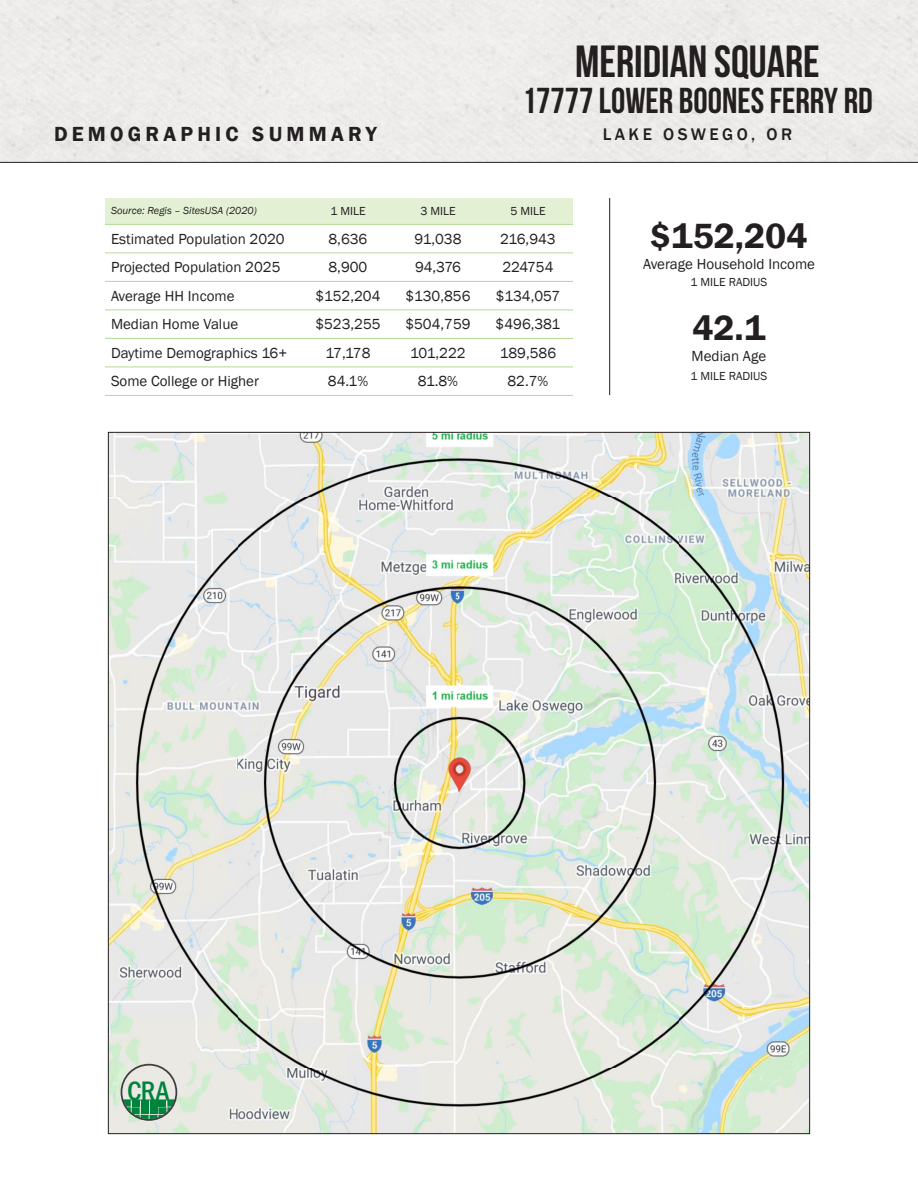
<style>
.page{position:relative;width:918px;height:1188px;background:#fff}
.page>*{position:absolute;margin:0;border:0;box-sizing:border-box;transform-origin:0 0}
.t1{font:45px "Bebas Neue";color:#231f20}
.t2{font:36px "Bebas Neue";color:#231f20}
.t3{font:600 36px "Franklin Gothic";color:#231f20}
.t4{font:500 condensed 27.75px "Franklin Gothic";color:#00843d}
.t5{font:600 21px "Franklin Gothic";letter-spacing:.2em;color:#231f20}
.t6{font:500 17.25px "Franklin Gothic";letter-spacing:.2em;color:#231f20}
.t7{font:15px "Franklin Gothic";color:#231f20}
.t8{font:12px "Franklin Gothic";color:#231f20}
.t9{font:italic 10.5px "Franklin Gothic";color:#231f20}
.s1{font-size:27.45px}
</style>
<div class="page">
<img style="left:110px;top:434px;width:698px;height:698px">
<svg style="left:121px;top:1064px;width:56px;height:57px;background:#aac5b2"></svg>
<hr style="left:609px;top:198px;width:1px;height:197px;background:#231f20">
<hr style="left:0;top:162px;width:918px;height:1px;background:#231f20">
<svg style="left:105px;top:198px;width:468px;height:55px"></svg>
<svg style="left:105px;top:280px;width:468px;height:87px"></svg>
<hr style="left:105px;top:224px;width:198px;height:1px;background:#b3da93">
<hr style="left:303px;top:224px;width:90px;height:1px;background:#b3da93">
<hr style="left:393px;top:224px;width:90px;height:1px;background:#b3da93">
<hr style="left:483px;top:224px;width:90px;height:1px;background:#b3da93">
<hr style="left:105px;top:253px;width:198px;height:1px;background:#b3da93">
<hr style="left:105px;top:281px;width:198px;height:1px;background:#b3da93">
<hr style="left:303px;top:253px;width:90px;height:1px;background:#b3da93">
<hr style="left:303px;top:281px;width:90px;height:1px;background:#b3da93">
<hr style="left:393px;top:253px;width:90px;height:1px;background:#b3da93">
<hr style="left:393px;top:281px;width:90px;height:1px;background:#b3da93">
<hr style="left:483px;top:253px;width:90px;height:1px;background:#b3da93">
<hr style="left:483px;top:281px;width:90px;height:1px;background:#b3da93">
<hr style="left:105px;top:310px;width:198px;height:1px;background:#b3da93">
<hr style="left:303px;top:310px;width:90px;height:1px;background:#b3da93">
<hr style="left:393px;top:310px;width:90px;height:1px;background:#b3da93">
<hr style="left:483px;top:310px;width:90px;height:1px;background:#b3da93">
<hr style="left:105px;top:338px;width:198px;height:1px;background:#b3da93">
<hr style="left:105px;top:367px;width:198px;height:1px;background:#b3da93">
<hr style="left:303px;top:338px;width:90px;height:1px;background:#b3da93">
<hr style="left:303px;top:367px;width:90px;height:1px;background:#b3da93">
<hr style="left:393px;top:338px;width:90px;height:1px;background:#b3da93">
<hr style="left:393px;top:367px;width:90px;height:1px;background:#b3da93">
<hr style="left:483px;top:338px;width:90px;height:1px;background:#b3da93">
<hr style="left:483px;top:367px;width:90px;height:1px;background:#b3da93">
<hr style="left:105px;top:395px;width:198px;height:1px;background:#b3da93">
<hr style="left:303px;top:395px;width:90px;height:1px;background:#b3da93">
<hr style="left:393px;top:395px;width:90px;height:1px;background:#b3da93">
<hr style="left:483px;top:395px;width:90px;height:1px;background:#b3da93">
<h3 class="t5" style="left:54px;top:121px;width:324px">DEMOGRAPHIC SUMMARY</h3>
<h1 class="t1" style="left:575px;top:36px;width:246px">MERIDIAN SQUARE</h1>
<h2 class="t2" style="left:522px;top:80px;width:352px">17777 LOWER BOONES FERRY RD</h2>
<p class="t6" style="left:603px;top:124px;width:191px">LAKE OSWEGO, OR</p>
<p class="t9" style="left:111px;top:204px;width:147px">Source: Regis – SitesUSA (2020)</p>
<p class="t8" style="left:330px;top:204px;width:37px">1 MILE</p>
<p class="t8" style="left:420px;top:204px;width:37px">3 MILE</p>
<p class="t8" style="left:510px;top:204px;width:37px">5 MILE</p>
<p class="t7" style="left:111px;top:230px;width:175px">Estimated Population 2020</p>
<p class="t7" style="left:329px;top:230px;width:40px">8,636</p>
<p class="t7" style="left:415px;top:230px;width:48px">91,038</p>
<p class="t7" style="left:500px;top:230px;width:57px">216,943</p>
<p class="t7" style="left:111px;top:258px;width:171px">Projected Population 2025</p>
<p class="t7" style="left:329px;top:258px;width:40px">8,900</p>
<p class="t7" style="left:415px;top:258px;width:47px">94,376</p>
<p class="t7" style="left:502px;top:258px;width:53px">224754</p>
<p class="t7" style="left:111px;top:287px;width:125px">Average HH Income</p>
<p class="t7" style="left:315px;top:287px;width:67px">$152,204</p>
<p class="t7" style="left:405px;top:287px;width:67px">$130,856</p>
<p class="t7" style="left:496px;top:287px;width:66px">$134,057</p>
<p class="t7" style="left:111px;top:315px;width:129px">Median Home Value</p>
<p class="t7" style="left:315px;top:315px;width:67px">$523,255</p>
<p class="t7" style="left:405px;top:315px;width:67px">$504,759</p>
<p class="t7" style="left:496px;top:315px;width:66px">$496,381</p>
<p class="t7" style="left:111px;top:344px;width:178px">Daytime Demographics 16+</p>
<p class="t7" style="left:325px;top:344px;width:47px">17,178</p>
<p class="t7" style="left:410px;top:344px;width:57px">101,222</p>
<p class="t7" style="left:500px;top:344px;width:58px">189,586</p>
<p class="t7" style="left:111px;top:372px;width:150px">Some College or Higher</p>
<p class="t7" style="left:328px;top:372px;width:42px">84.1%</p>
<p class="t7" style="left:418px;top:372px;width:42px">81.8%</p>
<p class="t7" style="left:508px;top:372px;width:42px">82.7%</p>
<h2 class="t3" style="left:650px;top:214px;width:159px">$152,204</h2>
<p class="t7" style="left:643px;top:255px;width:174px">Average Household Income</p>
<p class="t8" style="left:691px;top:275px;width:78px">1 MILE RADIUS</p>
<h2 class="t3" style="left:692px;top:306px;width:75px">42.1</h2>
<p class="t7" style="left:692px;top:347px;width:76px">Median Age</p>
<p class="t8" style="left:691px;top:369px;width:78px">1 MILE RADIUS</p>
<h3 class="t4" style="left:127px;top:1073px;width:44px"><span class="s1">C</span>RA</h3>
</div>
